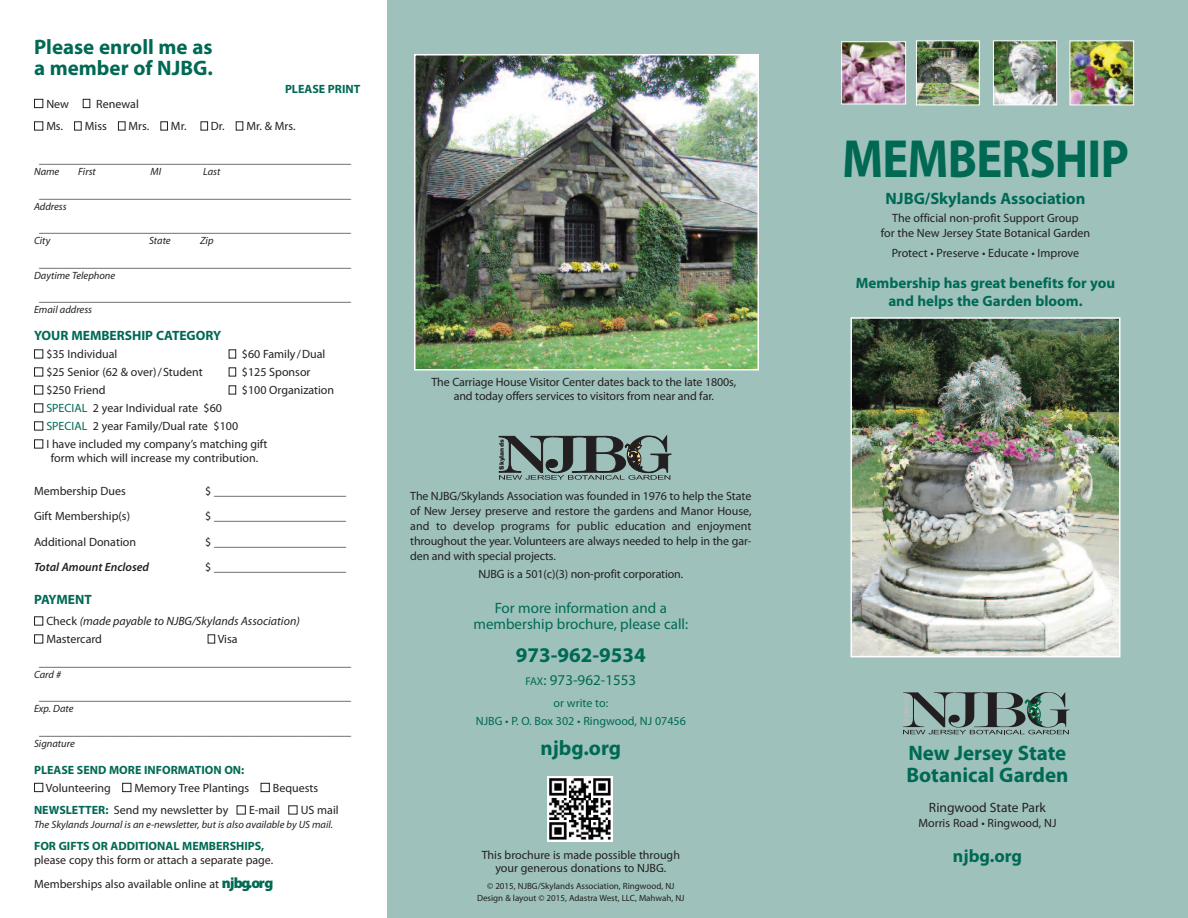
<style>
.page{position:relative;width:1188px;height:918px;background:#fff}
.page>*{position:absolute;margin:0;border:0;box-sizing:border-box;transform-origin:0 0}
.t1{font:700 54px "Myriad Pro";letter-spacing:-.015em;color:#006954;scale:.9 1}
.t2{font:700 21px/22.5px "Myriad Pro";color:#006954}
.t3{font:700 18px "Myriad Pro";color:#006954}
.t4{font:700 16.5px "Myriad Pro";color:#006954}
.t5{font:15px/16.5px "Myriad Pro";color:#006954;text-align:center}
.t6{font:700 15px/18px "Myriad Pro";color:#006954;text-align:center}
.t7{font:700 13.5px "Myriad Pro";color:#006954}
.t8{font:13.5px "Myriad Pro";color:#231f20}
.t9{font:12px/15px "Myriad Pro";color:#231f20}
.t10{font:700 12px "Myriad Pro";color:#006954}
.t11{font:italic 12px "Myriad Pro";color:#231f20}
.t12{font:12px/18px "Myriad Pro";color:#006954;text-align:center}
.t13{font:italic 600 12px "Myriad Pro";color:#231f20}
.t14{font:italic 10.5px "Myriad Pro";color:#231f20}
.t15{font:9px/12px "Myriad Pro";color:#231f20;text-align:center}
.t16{font:900 6.15px "Helvetica";color:#231f20}
.s1{color:#fff}
.s2{color:#006954}
.s3{font-style:normal}
.s4{font-weight:700;color:#006954}
.s5{font-weight:900;font-size:15px;color:#006954}
.s6{font-size:11.25px}
</style>
<div class="page">
<div style="left:387px;top:0;width:801px;height:918px;background:#9ec2bb"></div>
<img style="left:853px;top:320px;width:264px;height:334px">
<div style="left:850px;top:317px;width:270px;height:340px;border:2px solid #fff"></div>
<img style="left:417px;top:57px;width:339px;height:311px">
<div style="left:414px;top:54px;width:345px;height:317px;border:2px solid #fff"></div>
<svg style="left:499px;top:435px;width:172px;height:45px"></svg>
<svg style="left:903px;top:692px;width:167px;height:42px"></svg>
<img style="left:918px;top:42px;width:60px;height:61px">
<div style="left:916px;top:40px;width:64px;height:65px;border:1px solid #fff"></div>
<img style="left:1072px;top:42px;width:60px;height:61px">
<div style="left:1070px;top:40px;width:64px;height:65px;border:1px solid #fff"></div>
<img style="left:995px;top:42px;width:60px;height:61px">
<div style="left:993px;top:40px;width:64px;height:65px;border:1px solid #fff"></div>
<img style="left:843px;top:43px;width:61px;height:59px">
<div style="left:841px;top:41px;width:65px;height:63px;border:1px solid #fff"></div>
<img style="left:548px;top:777px;width:65px;height:64px">
<h2 class="t2" style="left:34px;top:38px;width:180px;line-height:21px">Please enroll me as a member of NJBG.</h2>
<p class="t10" style="left:285px;top:84px;width:77px">PLEASE PRINT</p>
<p class="t9" style="left:34px;top:97px;width:106px"><span class="s1">■</span> New <span class="s1">■</span> Renewal</p>
<p class="t9" style="left:34px;top:120px;width:263px"><span class="s1">■</span> Ms. <span class="s1">■</span> Miss <span class="s1">■</span> Mrs. <span class="s1">■</span> Mr. <span class="s1">■</span> Dr. <span class="s1">■</span> Mr. &amp; Mrs.</p>
<p class="t9" style="left:39px;top:153px;width:313px">____________________________________________________</p>
<p class="t14" style="left:34px;top:168px;width:27px">Name</p>
<p class="t14" style="left:78px;top:168px;width:19px">First</p>
<p class="t14" style="left:151px;top:168px;width:12px">MI</p>
<p class="t14" style="left:203px;top:168px;width:19px">Last</p>
<p class="t9" style="left:39px;top:187px;width:314px">____________________________________________________</p>
<p class="t14" style="left:34px;top:202px;width:34px">Address</p>
<p class="t9" style="left:39px;top:222px;width:314px">____________________________________________________</p>
<p class="t14" style="left:34px;top:237px;width:18px">City</p>
<p class="t14" style="left:149px;top:237px;width:23px">State</p>
<p class="t14" style="left:200px;top:237px;width:15px">Zip</p>
<p class="t9" style="left:39px;top:256px;width:314px">____________________________________________________</p>
<p class="t14" style="left:34px;top:271px;width:83px">Daytime Telephone</p>
<p class="t9" style="left:39px;top:291px;width:314px">____________________________________________________</p>
<p class="t14" style="left:34px;top:306px;width:60px">Email address</p>
<p class="t7" style="left:34px;top:331px;width:189px">YOUR MEMBERSHIP CATEGORY</p>
<p class="t9" style="left:34px;top:348px;width:85px"><span class="s1">■</span> $35 Individual</p>
<p class="t9" style="left:229px;top:348px;width:98px"><span class="s1">■</span> $60 Family/Dual</p>
<p class="t9" style="left:34px;top:366px;width:170px"><span class="s1">■</span> $25 Senior (62 &amp; over)/Student</p>
<p class="t9" style="left:229px;top:366px;width:83px"><span class="s1">■</span> $125 Sponsor</p>
<p class="t9" style="left:34px;top:384px;width:73px"><span class="s1">■</span> $250 Friend</p>
<p class="t9" style="left:229px;top:384px;width:107px"><span class="s1">■</span> $100 Organization</p>
<p class="t9" style="left:34px;top:402px;width:189px"><span class="s1">■</span> <span class="s2">SPECIAL</span> 2 year Individual rate $60</p>
<p class="t9" style="left:34px;top:420px;width:206px"><span class="s1">■</span> <span class="s2">SPECIAL</span> 2 year Family/Dual rate $100</p>
<p class="t9" style="left:51px;top:438px;width:218px;line-height:13.5px;text-indent:-17px"><span class="s1">■</span> I have included my company’s matching gift form which will increase my contribution.</p>
<p class="t9" style="left:34px;top:484px;width:93px">Membership Dues</p>
<p class="t9" style="left:205px;top:484px;width:142px">$ ______________________</p>
<p class="t9" style="left:34px;top:510px;width:98px">Gift Membership(s)</p>
<p class="t9" style="left:205px;top:510px;width:142px">$ ______________________</p>
<p class="t9" style="left:34px;top:535px;width:104px">Additional Donation</p>
<p class="t9" style="left:205px;top:535px;width:142px">$ ______________________</p>
<p class="t13" style="left:34px;top:563px;width:117px">Total Amount Enclosed</p>
<p class="t9" style="left:205px;top:561px;width:142px">$ ______________________</p>
<p class="t7" style="left:34px;top:595px;width:59px">PAYMENT</p>
<p class="t11" style="left:34px;top:617px;width:267px"><span class="s1">■</span> <span class="s3">Check</span> (made payable to NJBG/Skylands Association)</p>
<p class="t9" style="left:34px;top:633px;width:69px"><span class="s1">■</span> Mastercard</p>
<p class="t9" style="left:39px;top:629px;width:313px;line-height:22.5px;text-indent:168px"><span class="s1">■</span> Visa ____________________________________________________</p>
<p class="t14" style="left:34px;top:670px;width:29px">Card #</p>
<p class="t9" style="left:39px;top:690px;width:314px">____________________________________________________</p>
<p class="t14" style="left:34px;top:705px;width:41px">Exp. Date</p>
<p class="t9" style="left:39px;top:724px;width:314px">____________________________________________________</p>
<p class="t14" style="left:34px;top:739px;width:42px">Signature</p>
<p class="t10" style="left:34px;top:765px;width:212px">PLEASE SEND MORE INFORMATION ON:</p>
<p class="t9" style="left:34px;top:777px;width:306px;line-height:22.5px"><span class="s1">■</span> Volunteering <span class="s1">■</span> Memory Tree Plantings <span class="s1">■</span> Bequests<br><span class="s4">NEWSLETTER:</span> Send my newsletter by <span class="s1">■</span> E-mail <span class="s1">■</span> US mail</p>
<p class="t14" style="left:34px;top:820px;width:300px">The Skylands Journal is an e-newsletter, but is also available by US mail.</p>
<p class="t10" style="left:34px;top:842px;width:232px">FOR GIFTS OR ADDITIONAL MEMBERSHIPS,</p>
<p class="t9" style="left:34px;top:849px;width:241px;line-height:24px">please copy this form or attach a separate page.<br>Memberships also available online at <span class="s5">njbg.org</span></p>
<p class="t9" style="left:431px;top:376px;width:306px;line-height:13.5px;text-align:center">The Carriage House Visitor Center dates back to the late 1800s, and today offers services to visitors from near and far.</p>
<p class="t16" style="left:498px;top:470px;width:32px;rotate:-90deg">Skylands</p>
<p class="t9" style="left:410px;top:490px;width:343px;text-align:justify">The NJBG/Skylands Association was founded in 1976 to help the State of New Jersey preserve and restore the gardens and Manor House, and to develop programs for public education and enjoyment throughout the year. Volunteers are always needed to help in the gar&shy;den and with special projects.</p>
<p class="t9" style="left:478px;top:568px;width:206px">NJBG is a 501(c)(3) non-profit corporation.</p>
<p class="t5" style="left:474px;top:601px;width:216px">For more information and a membership brochure, please call:</p>
<h2 class="t2" style="left:516px;top:646px;width:132px">973-962-9534</h2>
<p class="t5" style="left:526px;top:673px;width:112px"><span class="s6">FAX</span>: 973-962-1553</p>
<p class="t12" style="left:476px;top:695px;width:211px">or write to:<br>NJBG • P. O. Box 302 • Ringwood, NJ 07456</p>
<h2 class="t2" style="left:541px;top:739px;width:82px">njbg.org</h2>
<p class="t9" style="left:482px;top:849px;width:200px;line-height:13.5px;text-align:center">This brochure is made possible through your generous donations to NJBG.</p>
<p class="t15" style="left:477px;top:880px;width:209px">© 2015, NJBG/Skylands Association, Ringwood, NJ<br>Design &amp; layout © 2015, Adastra West, LLC, Mahwah, NJ</p>
<h1 class="t1" style="left:842px;top:139px;width:320px">MEMBERSHIP</h1>
<h3 class="t4" style="left:886px;top:192px;width:201px">NJBG/Skylands Association</h3>
<p class="t9" style="left:881px;top:211px;width:211px;text-align:center">The official non-profit Support Group<br>for the New Jersey State Botanical Garden</p>
<p class="t9" style="left:892px;top:246px;width:189px">Protect • Preserve • Educate • Improve</p>
<p class="t6" style="left:856px;top:275px;width:261px">Membership has great benefits for you and helps the Garden bloom.</p>
<h2 class="t2" style="left:906px;top:743px;width:164px">New Jersey State<br>Botanical Garden</h2>
<p class="t8" style="left:929px;top:803px;width:118px">Ringwood State Park</p>
<p class="t9" style="left:918px;top:817px;width:140px">Morris Road • Ringwood, NJ</p>
<h3 class="t3" style="left:953px;top:849px;width:71px">njbg.org</h3>
</div>
